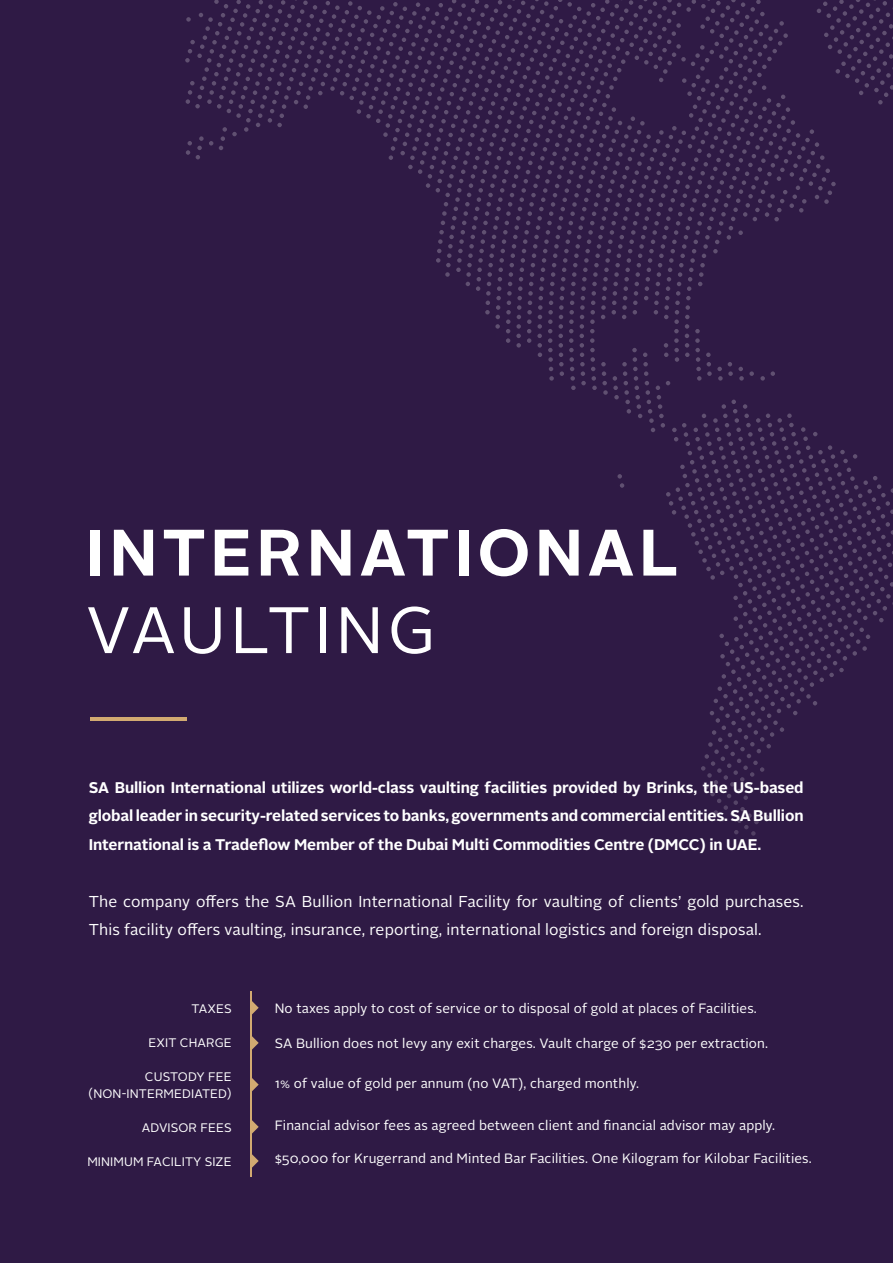
<style>
.page{position:relative;width:893px;height:1263px;background:#2f1a45}
.page>*{position:absolute;margin:0;border:0;box-sizing:border-box;transform-origin:0 0}
.t1{font:700 65.4px "Alright Sans";letter-spacing:.07em;color:#fff}
.t2{font:65.4px "Alright Sans";letter-spacing:.07em;color:#fff}
.t3{font:15.75px/28.5px "Alright Sans";letter-spacing:.01em;color:#fff}
.t4{font:700 15.45px/28.5px "Alright Sans";letter-spacing:-.005em;color:#fff;text-align:justify}
.t5{font:13.5px "Alright Sans";letter-spacing:.01em;color:#fff}
.t6{font:12.3px "Alright Sans";letter-spacing:.01em;color:#fff}
</style>
<div class="page">
<svg style="left:185px;top:0;width:708px;height:665px"></svg>
<hr style="left:91px;top:717px;width:96px;height:3px;background:#d2aa71">
<svg style="left:252px;top:1001px;width:7px;height:14px"></svg>
<svg style="left:252px;top:1036px;width:7px;height:14px"></svg>
<svg style="left:252px;top:1078px;width:7px;height:13px"></svg>
<svg style="left:252px;top:1120px;width:7px;height:14px"></svg>
<svg style="left:252px;top:1154px;width:7px;height:14px"></svg>
<hr style="left:251px;top:991px;width:1px;height:186px;background:#d2aa71">
<h1 class="t1" style="left:86px;top:507px;width:594px">INTERNATIONAL</h1>
<h1 class="t2" style="left:86px;top:586px;width:351px">VAULTING</h1>
<p class="t4" style="left:89px;top:773px;width:716px">SA Bullion International utilizes world-class vaulting facilities provided by Brinks, the US-based global leader in security-related services to banks, governments and commercial entities. SA Bullion International is a Tradeflow Member of the Dubai Multi Commodities Centre (DMCC) in UAE.</p>
<p class="t3" style="left:89px;top:887px;width:716px">The company offers the SA Bullion International Facility for vaulting of clients’ gold purchases.<br>This facility offers vaulting, insurance, reporting, international logistics and foreign disposal.</p>
<p class="t6" style="left:192px;top:1000px;width:42px">TAXES</p>
<p class="t6" style="left:149px;top:1034px;width:85px">EXIT CHARGE</p>
<p class="t6" style="left:145px;top:1068px;width:88px">CUSTODY FEE</p>
<p class="t6" style="left:89px;top:1085px;width:51px">(Non-Intermediated</p>
<p class="t6" style="left:227px;top:1085px;width:6px">)</p>
<p class="t6" style="left:142px;top:1119px;width:91px">ADVISOR FEES</p>
<p class="t6" style="left:87px;top:1153px;width:19px">Minimum</p>
<p class="t6" style="left:147px;top:1153px;width:15px">Facility</p>
<p class="t6" style="left:205px;top:1153px;width:8px">size</p>
<p class="t5" style="left:275px;top:999px;width:484px">No taxes apply to cost of service or to disposal of gold at places of Facilities.</p>
<p class="t5" style="left:275px;top:1034px;width:495px">SA Bullion does not levy any exit charges. Vault charge of $230 per extraction.</p>
<p class="t5" style="left:275px;top:1074px;width:366px">1% of value of gold per annum (no VAT), charged monthly.</p>
<p class="t5" style="left:275px;top:1116px;width:502px">Financial advisor fees as agreed between client and financial advisor may apply.</p>
<p class="t5" style="left:275px;top:1149px;width:539px">$50,000 for Krugerrand and Minted Bar Facilities. One Kilogram for Kilobar Facilities.</p>
</div>
